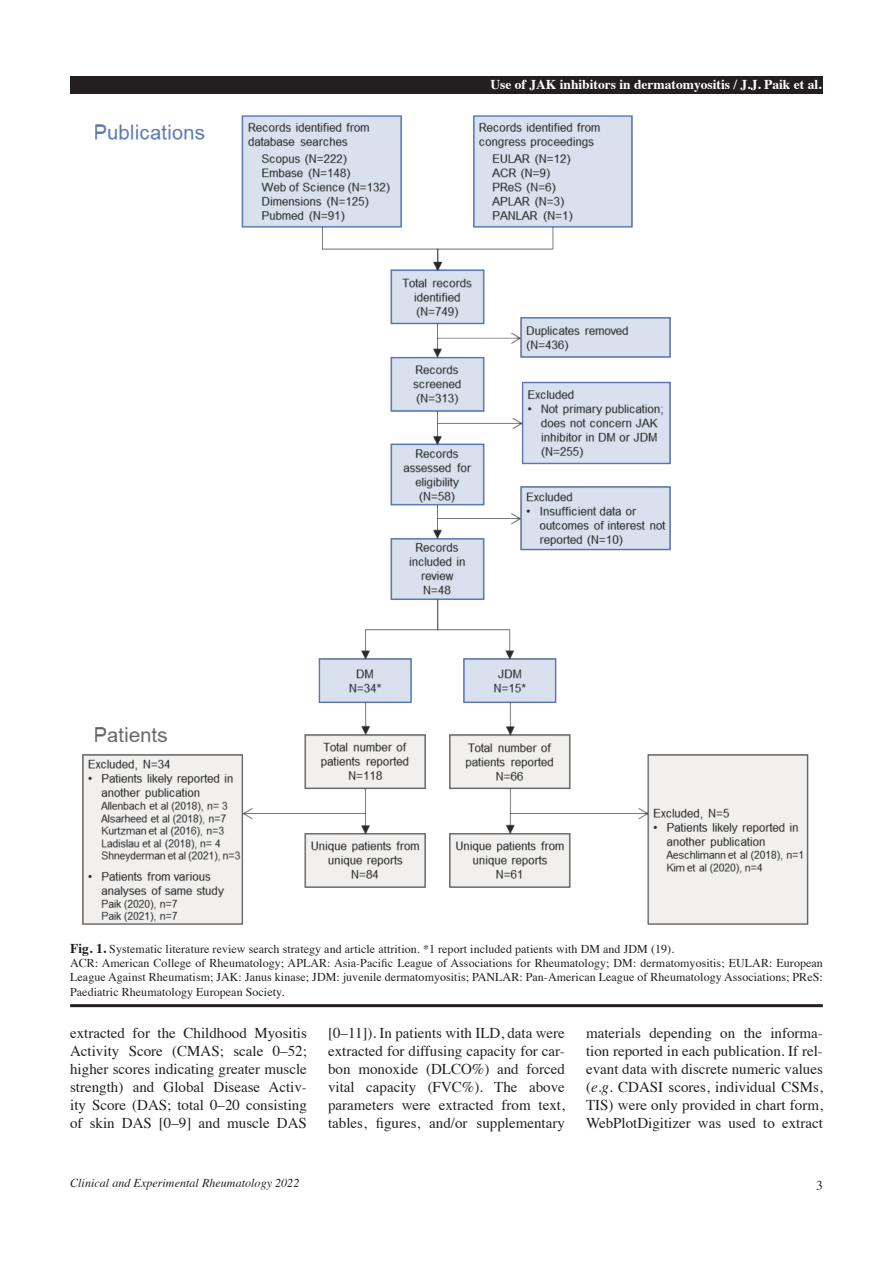
<style>
.page{position:relative;width:893px;height:1263px;background:#fff}
.page>*{position:absolute;margin:0;border:0;box-sizing:border-box;transform-origin:0 0}
.t1{font:15px/18px "Times";color:#231f20;text-align:justify}
.t2{font:700 13.5px "Times";color:#fff}
.t3{font:13.5px "Times";color:#231f20}
.t4{font:12px/14.2px "Times";letter-spacing:.005em;color:#231f20;text-align:justify}
.t5{font:italic 12px "Times";letter-spacing:.005em;color:#231f20}
.s1{font-weight:700;font-size:13.5px}
.s2{font-style:italic}
</style>
<div class="page">
<div style="left:70px;top:77px;width:753px;height:17px;background:#231f20"></div>
<hr style="left:70px;top:1004px;width:753px;height:3px;background:#231f20">
<img style="left:82px;top:115px;width:727px;height:810px">
<p class="t2" style="left:490px;top:71px;width:333px">Use of JAK inhibitors in dermatomyositis / J.J. Paik et al.</p>
<p class="t4" style="left:70px;top:941px;width:606px"><span class="s1">Fig. 1.</span> Systematic literature review search strategy and article attrition. *1 report included patients with DM and JDM (19).</p>
<p class="t4" style="left:70px;top:955px;width:754px">ACR: American College of Rheumatology; APLAR: Asia-Pacific League of Associations for Rheumatology; DM: dermatomyositis; EULAR: European League Against Rheumatism; JAK: Janus kinase; JDM: juvenile dermatomyositis; PANLAR: Pan-American League of Rheumatology Associations; PReS:<br>Paediatric Rheumatology European Society.</p>
<p class="t1" style="left:70px;top:1023px;width:238px">extracted for the Childhood Myositis Activity Score (CMAS; scale 0–52; higher scores indicating greater muscle strength) and Global Disease Activ&shy;ity Score (DAS; total 0–20 consisting of skin DAS [0–9] and muscle DAS</p>
<p class="t1" style="left:328px;top:1023px;width:238px">[0–11]). In patients with ILD, data were extracted for diffusing capacity for car&shy;bon monoxide (DLCO%) and forced vital capacity (FVC%). The above parameters were extracted from text, tables, figures, and/or supplementary</p>
<p class="t1" style="left:586px;top:1023px;width:238px">materials depending on the informa&shy;tion reported in each publication. If rel&shy;evant data with discrete numeric values (<span class="s2">e.g</span>. CDASI scores, individual CSMs, TIS) were only provided in chart form, WebPlotDigitizer was used to extract</p>
<p class="t5" style="left:70px;top:1172px;width:231px">Clinical and Experimental Rheumatology 2022</p>
<p class="t3" style="left:816px;top:1173px;width:8px">3</p>
</div>
